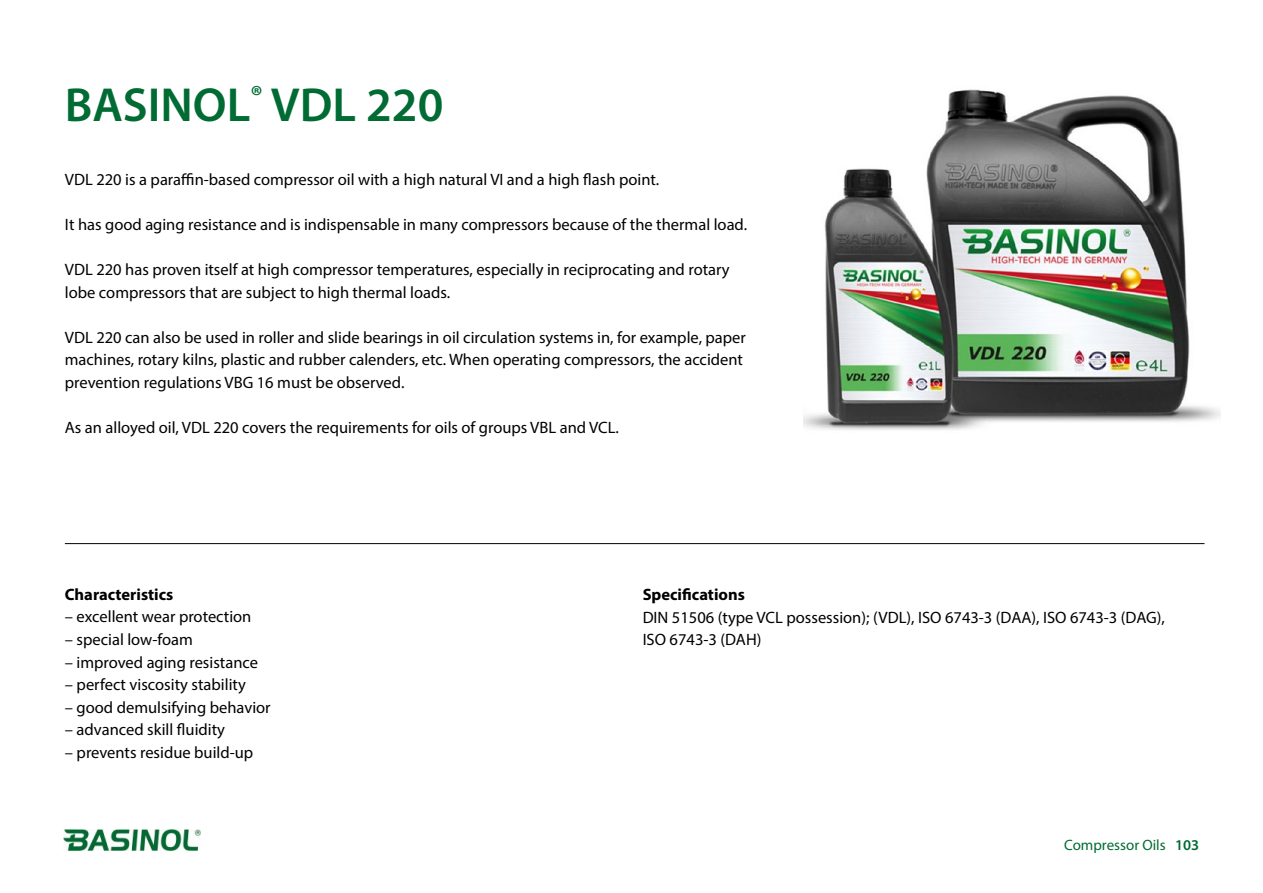
<style>
.page{position:relative;width:1263px;height:893px;background:#fff}
.page>*{position:absolute;margin:0;border:0;box-sizing:border-box;transform-origin:0 0}
.t1{font:600 48px "Myriad Pro";color:#006b33}
.t2{font:16.5px/22.5px "Myriad Pro";color:#000}
.t3{font:700 16.5px "Myriad Pro";color:#000}
.t4{font:15px "Myriad Pro";color:#006b33}
.s1{font-weight:600}
</style>
<div class="page">
<img style="left:64px;top:830px;width:136px;height:20px">
<img style="left:804px;top:89px;width:417px;height:341px">
<hr style="left:65px;top:543px;width:1139px;height:1px;background:#000">
<h1 class="t1" style="left:65px;top:74px;width:380px">BASINOL<sup>®</sup> VDL 220</h1>
<p class="t2" style="left:65px;top:168px;width:594px">VDL 220 is a paraffin-based compressor oil with a high natural VI and a high flash point.</p>
<p class="t2" style="left:65px;top:213px;width:682px">It has good aging resistance and is indispensable in many compressors because of the thermal load.</p>
<p class="t2" style="left:65px;top:258px;width:666px">VDL 220 has proven itself at high compressor temperatures, especially in reciprocating and rotary lobe compressors that are subject to high thermal loads.</p>
<p class="t2" style="left:65px;top:326px;width:683px">VDL 220 can also be used in roller and slide bearings in oil circulation systems in, for example, paper machines, rotary kilns, plastic and rubber calenders, etc. When operating compressors, the accident prevention regulations VBG 16 must be observed.</p>
<p class="t2" style="left:65px;top:416px;width:554px">As an alloyed oil, VDL 220 covers the requirements for oils of groups VBL and VCL.</p>
<p class="t3" style="left:65px;top:584px;width:110px">Characteristics</p>
<p class="t2" style="left:65px;top:605px;width:188px">– excellent wear protection</p>
<p class="t2" style="left:65px;top:628px;width:129px">– special low-foam</p>
<p class="t2" style="left:65px;top:650px;width:195px">– improved aging resistance</p>
<p class="t2" style="left:65px;top:673px;width:183px">– perfect viscosity stability</p>
<p class="t2" style="left:65px;top:695px;width:207px">– good demulsifying behavior</p>
<p class="t2" style="left:65px;top:718px;width:162px">– advanced skill fluidity</p>
<p class="t2" style="left:65px;top:740px;width:190px">– prevents residue build-up</p>
<p class="t3" style="left:643px;top:584px;width:104px">Specifications</p>
<p class="t2" style="left:643px;top:605px;width:524px">DIN 51506 (type VCL possession); (VDL), ISO 6743-3 (DAA), ISO 6743-3 (DAG),<br>ISO 6743-3 (DAH)</p>
<p class="t4" style="left:1064px;top:836px;width:137px">Compressor Oils <span class="s1">103</span></p>
</div>
